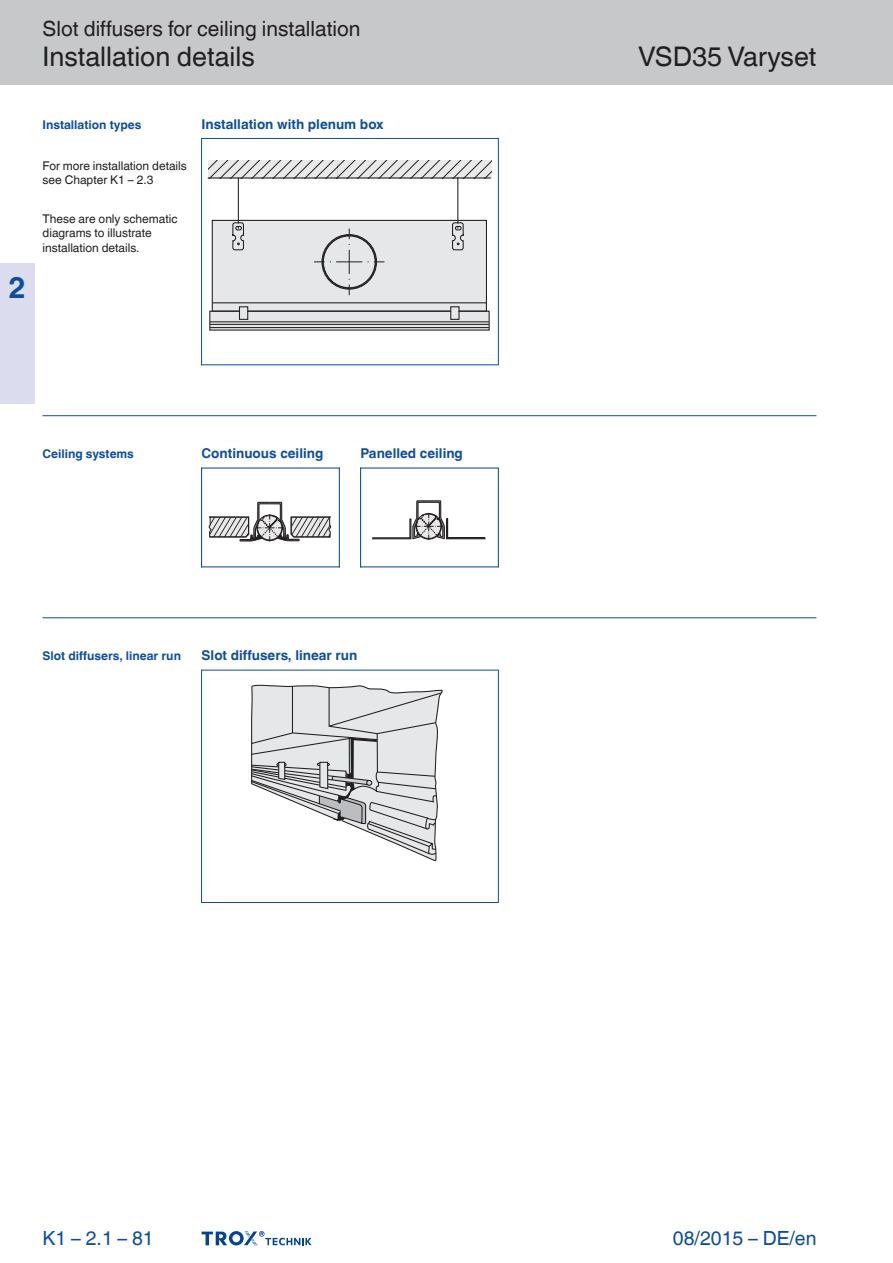
<style>
.page{position:relative;width:893px;height:1263px;background:#fff}
.page>*{position:absolute;margin:0;border:0;box-sizing:border-box;transform-origin:0 0}
.Register-Tab-Ziffern{font:700 30px "TROX Helvetica";color:#0d4da1}
.Navigation_2{font:27px "TROX Helvetica";color:#231f20}
.Navigation_3{font:27px "TROX Helvetica";color:#231f20}
.Navigation_1{font:21px "TROX Helvetica";color:#231f20}
.date{font:19.5px "TROX Helvetica";color:#0d4da1}
.pagina_li-re{font:19.5px "TROX Helvetica";color:#0d4da1}
.Standard_oben_links{font:700 13.5px "TROX Helvetica";color:#0d4da1}
.marg_copy_hints{font:12px/14.4px "TROX Helvetica";color:#231f20}
.marg_title_blue{font:700 12px "TROX Helvetica";color:#0d4da1}
.s1{font-style:inherit}
</style>
<div class="page">
<div style="left:0;top:0;width:893px;height:85px;background:#c7c8ca"></div>
<div style="left:0;top:264px;width:34px;height:140px;background:#dbddef"></div>
<hr style="left:43px;top:415px;width:773px;height:1px;background:#0d4da1">
<hr style="left:43px;top:617px;width:773px;height:1px;background:#0d4da1">
<svg style="left:202px;top:1231px;width:110px;height:15px"></svg>
<svg style="left:208px;top:501px;width:123px;height:41px"></svg>
<svg style="left:372px;top:500px;width:114px;height:40px"></svg>
<hr style="left:201px;top:467px;width:1px;height:100px;background:#0d4da1">
<hr style="left:339px;top:467px;width:1px;height:100px;background:#0d4da1">
<hr style="left:201px;top:467px;width:139px;height:2px;background:#0d4da1">
<hr style="left:201px;top:566px;width:139px;height:1px;background:#0d4da1">
<hr style="left:360px;top:467px;width:1px;height:100px;background:#0d4da1">
<hr style="left:498px;top:467px;width:1px;height:100px;background:#0d4da1">
<hr style="left:360px;top:467px;width:138px;height:2px;background:#0d4da1">
<hr style="left:360px;top:566px;width:138px;height:1px;background:#0d4da1">
<svg style="left:208px;top:160px;width:283px;height:17px;background:#cecdcd"></svg>
<div style="left:238px;top:177px;width:220px;height:47px;border:1px solid #231f20"></div>
<svg style="left:209px;top:219px;width:281px;height:112px;background:#d2d3d5"></svg>
<hr style="left:208px;top:177px;width:30px;height:1px;background:#231f20">
<hr style="left:457px;top:177px;width:34px;height:1px;background:#231f20">
<hr style="left:201px;top:138px;width:1px;height:227px;background:#0d4da1">
<hr style="left:498px;top:138px;width:1px;height:227px;background:#0d4da1">
<hr style="left:201px;top:138px;width:297px;height:1px;background:#0d4da1">
<hr style="left:201px;top:364px;width:297px;height:1px;background:#0d4da1">
<svg style="left:251px;top:684px;width:192px;height:177px"></svg>
<hr style="left:201px;top:670px;width:1px;height:233px;background:#0d4da1">
<hr style="left:498px;top:670px;width:1px;height:233px;background:#0d4da1">
<hr style="left:201px;top:670px;width:297px;height:1px;background:#0d4da1">
<hr style="left:201px;top:902px;width:297px;height:1px;background:#0d4da1">
<p class="Navigation_1" style="left:43px;top:17px;width:319px">Slot diffusers for ceiling installation</p>
<p class="Navigation_2" style="left:43px;top:41px;width:214px">Installation details</p>
<p class="Navigation_3" style="left:638px;top:41px;width:180px">VSD35 Varyset</p>
<p class="Register-Tab-Ziffern" style="left:8px;top:270px;width:19px">2</p>
<p class="marg_title_blue" style="left:43px;top:117px;width:100px">Installation types</p>
<p class="marg_copy_hints" style="left:43px;top:159px;width:146px">For more installation details see Chapter K1 – 2.3</p>
<p class="marg_copy_hints" style="left:43px;top:212px;width:137px">These are only schematic diagrams to illustrate installation details.</p>
<p class="Standard_oben_links" style="left:202px;top:116px;width:184px">Installation with plenum box</p>
<p class="marg_title_blue" style="left:43px;top:447px;width:93px">Ceiling systems</p>
<p class="Standard_oben_links" style="left:202px;top:446px;width:123px">Continuous ceiling</p>
<p class="Standard_oben_links" style="left:361px;top:446px;width:104px">Panelled ceiling</p>
<p class="marg_title_blue" style="left:43px;top:649px;width:140px">Slot diffusers, linear run</p>
<p class="Standard_oben_links" style="left:202px;top:648px;width:157px">Slot diffusers, linear run</p>
<p class="pagina_li-re" style="left:43px;top:1227px;width:113px">K1 – 2.1 – 8<span class="s1">1</span></p>
<p class="date" style="left:673px;top:1227px;width:145px">08/2015 – DE/en</p>
</div>
